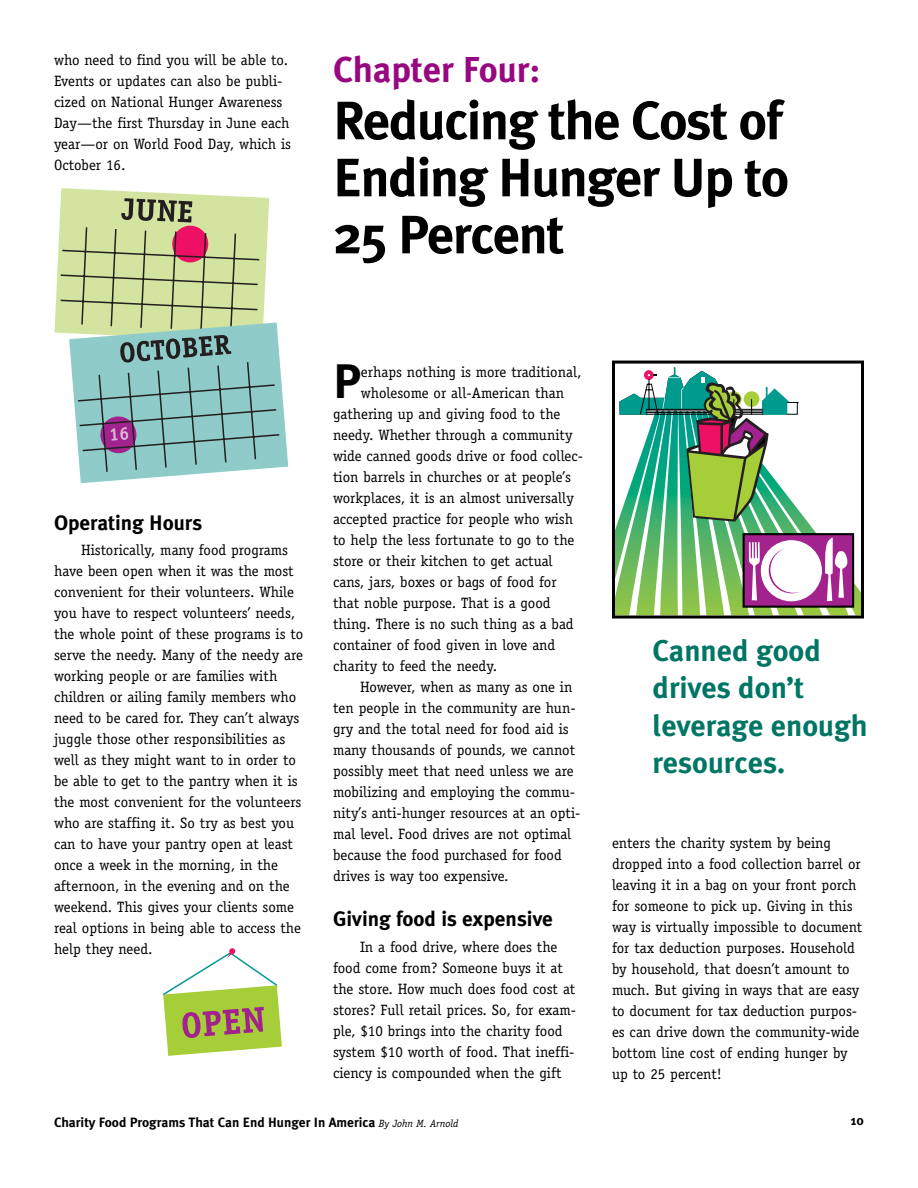
<style>
.page{position:relative;width:918px;height:1188px;background:#fff}
.page>*{position:absolute;margin:0;border:0;box-sizing:border-box;transform-origin:0 0}
.t1{font:700 54px/57px "Meta Plus";letter-spacing:-.025em;color:#000}
.t2{font:700 48.45px "Meta Plus";color:#000}
.t3{font:700 36px "Meta Plus";color:#970780}
.t4{font:700 30px/37.5px "Meta Plus";color:#017665}
.t5{font:700 21px "Meta Plus";color:#000}
.t6{font:15px/21px "Officina Serif";color:#000}
.t7{font:700 13.5px "Meta Plus";color:#000}
.s1{font-family:"Officina Serif";font-weight:400;font-style:italic;font-size:10.5px}
</style>
<div class="page">
<svg style="left:616px;top:367px;width:244px;height:248px"></svg>
<div style="left:612px;top:361px;width:252px;height:258px;border:3px solid #000"></div>
<svg style="left:55px;top:188px;width:233px;height:295px;background:#b0cab2"></svg>
<svg style="left:163px;top:948px;width:119px;height:108px"></svg>
<p class="t6" style="left:54px;top:50px;width:239px">who need to find you will be able to.<br>Events or updates can also be publi&shy;cized on National Hunger Awareness<br>Day—the first Thursday in June each year—or on World Food Day, which is<br>October 16.</p>
<h3 class="t3" style="left:333px;top:55px;width:209px">Chapter Four:</h3>
<h1 class="t1" style="left:333px;top:95px;width:458px">Reducing the Cost of<br>Ending Hunger Up to<br>25 Percent</h1>
<h3 class="t5" style="left:54px;top:514px;width:150px">Operating Hours</h3>
<p class="t6" style="left:54px;top:541px;width:251px;text-indent:27px">Historically, many food programs have been open when it was the most convenient for their volunteers. While you have to respect volunteers’ needs, the whole point of these programs is to serve the needy. Many of the needy are working people or are families with children or ailing family members who need to be cared for. They can’t always juggle those other responsibilities as well as they might want to in order to be able to get to the pantry when it is the most convenient for the volunteers who are staffing it. So try as best you can to have your pantry open at least once a week in the morning, in the afternoon, in the evening and on the weekend. This gives your clients some real options in being able to access the help they need.</p>
<h2 class="t2" style="left:333px;top:361px;width:29px">P</h2>
<p class="t6" style="left:361px;top:363px;width:222px">erhaps nothing is more traditional,</p>
<p class="t6" style="left:361px;top:384px;width:205px">wholesome or all-American than</p>
<p class="t6" style="left:333px;top:405px;width:229px">gathering up and giving food to the</p>
<p class="t6" style="left:333px;top:426px;width:241px">needy. Whether through a community</p>
<p class="t6" style="left:333px;top:447px;width:252px">wide canned goods drive or food collec-</p>
<p class="t6" style="left:333px;top:468px;width:239px">tion barrels in churches or at people’s</p>
<p class="t6" style="left:333px;top:489px;width:242px">workplaces, it is an almost universally</p>
<p class="t6" style="left:333px;top:510px;width:242px">accepted practice for people who wish</p>
<p class="t6" style="left:333px;top:531px;width:243px">to help the less fortunate to go to the</p>
<p class="t6" style="left:333px;top:552px;width:221px">store or their kitchen to get actual</p>
<p class="t6" style="left:333px;top:573px;width:225px">cans, jars, boxes or bags of food for</p>
<p class="t6" style="left:333px;top:594px;width:219px">that noble purpose. That is a good</p>
<p class="t6" style="left:333px;top:615px;width:242px">thing. There is no such thing as a bad</p>
<p class="t6" style="left:333px;top:636px;width:224px">container of food given in love and</p>
<p class="t6" style="left:333px;top:657px;width:166px">charity to feed the needy.</p>
<p class="t6" style="left:360px;top:678px;width:214px">However, when as many as one in</p>
<p class="t6" style="left:333px;top:699px;width:244px">ten people in the community are hun-</p>
<p class="t6" style="left:333px;top:720px;width:237px">gry and the total need for food aid is</p>
<p class="t6" style="left:333px;top:741px;width:244px">many thousands of pounds, we cannot</p>
<p class="t6" style="left:333px;top:762px;width:242px">possibly meet that need unless we are</p>
<p class="t6" style="left:333px;top:783px;width:244px">mobilizing and employing the commu-</p>
<p class="t6" style="left:333px;top:804px;width:249px">nity’s anti-hunger resources at an opti-</p>
<p class="t6" style="left:333px;top:825px;width:240px">mal level. Food drives are not optimal</p>
<p class="t6" style="left:333px;top:846px;width:230px">because the food purchased for food</p>
<p class="t6" style="left:333px;top:867px;width:177px">drives is way too expensive.</p>
<h3 class="t5" style="left:333px;top:910px;width:221px">Giving food is expensive</h3>
<p class="t6" style="left:333px;top:937px;width:245px;text-indent:27px">In a food drive, where does the food come from? Someone buys it at the store. How much does food cost at stores? Full retail prices. So, for exam&shy;ple, $10 brings into the charity food system $10 worth of food. That ineffi&shy;ciency is compounded when the gift</p>
<h3 class="t4" style="left:652px;top:633px;width:216px">Canned good drives don’t leverage enough resources.</h3>
<p class="t6" style="left:612px;top:833px;width:252px">enters the charity system by being dropped into a food collection barrel or leaving it in a bag on your front porch for someone to pick up. Giving in this way is virtually impossible to document for tax deduction purposes. Household by household, that doesn’t amount to much. But giving in ways that are easy to document for tax deduction purpos&shy;es can drive down the community-wide bottom line cost of ending hunger by up to 25 percent!</p>
<p class="t7" style="left:54px;top:1116px;width:406px">Charity Food Programs That Can End Hunger In America <span class="s1">By John M. Arnold</span></p>
<p class="t7" style="left:851px;top:1115px;width:15px">10</p>
</div>
